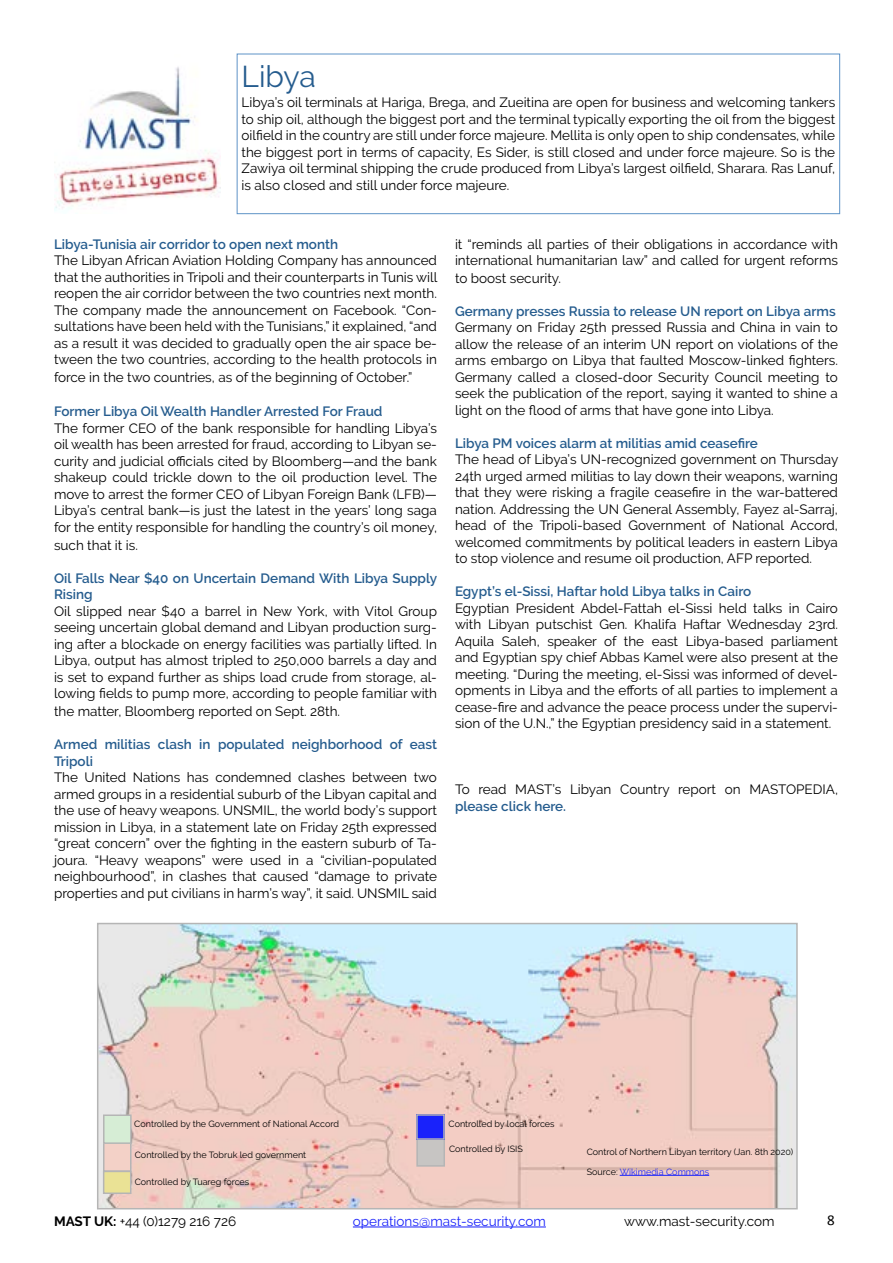
<style>
.page{position:relative;width:893px;height:1263px;background:#fff}
.page>*{position:absolute;margin:0;border:0;box-sizing:border-box;transform-origin:0 0}
.t1{font:30px "Raleway";letter-spacing:-.005em;color:#255c8e}
.t2{font:15px "Calibri";color:#000}
.t3{font:13.5px/16.5px "Raleway";color:#000;text-align:justify}
.t4{font:600 13.5px/16.5px "Raleway";color:#255c8e}
.t5{font:13.5px "Raleway";color:#1922fb}
.t6{font:9px/19.6px "Raleway";color:#000}
.s1{color:#1922fb}
.s2{font-weight:700}
</style>
<div class="page">
<img style="left:100px;top:926px;width:695px;height:280px">
<div style="left:97px;top:923px;width:701px;height:286px;border:2px solid #b5b5b5"></div>
<hr style="left:620px;top:1175px;width:89px;height:1px;background:#1922fb">
<img style="left:106px;top:1117px;width:23px;height:74px">
<div style="left:103px;top:1142px;width:29px;height:30px;border:2px solid #b5b5b5"></div>
<div style="left:103px;top:1114px;width:29px;height:30px;border:2px solid #b5b5b5"></div>
<img style="left:419px;top:1117px;width:23px;height:47px">
<div style="left:416px;top:1138px;width:29px;height:29px;border:2px solid #b5b5b5"></div>
<div style="left:416px;top:1114px;width:29px;height:26px;border:2px solid #b5b5b5"></div>
<div style="left:103px;top:1171px;width:28px;height:23px;border:2px solid #b5b5b5"></div>
<hr style="left:353px;top:1226px;width:193px;height:1px;background:#1922fb">
<div style="left:237px;top:54px;width:603px;height:160px;border:1px solid #5e93c7"></div>
<img style="left:54px;top:67px;width:166px;height:144px">
<h1 class="t1" style="left:242px;top:59px;width:76px">Libya</h1>
<p class="t3" style="left:242px;top:94px;width:595px">Libya’s oil terminals at Hariga, Brega, and Zueitina are open for business and welcoming tankers to ship oil, although the biggest port and the terminal typically exporting the oil from the biggest oilfield in the country are still under force majeure. Mellita is only open to ship condensates, while the biggest port in terms of capacity, Es Sider, is still closed and under force majeure. So is the Zawiya oil terminal shipping the crude produced from Libya’s largest oilfield, Sharara. Ras Lanuf, is also closed and still under force majeure.</p>
<p class="t4" style="left:54px;top:236px;width:286px">Libya-Tunisia air corridor to open next month</p>
<p class="t3" style="left:54px;top:252px;width:385px">The Libyan African Aviation Holding Company has announced that the authorities in Tripoli and their counterparts in Tunis will reopen the air corridor between the two countries next month.<br>The company made the announcement on Facebook. “Con&shy;sultations have been held with the Tunisians,” it explained, “and as a result it was decided to gradually open the air space be&shy;tween the two countries, according to the health protocols in</p>
<p class="t3" style="left:54px;top:369px;width:360px">force in the two countries, as of the beginning of October.”</p>
<p class="t4" style="left:54px;top:403px;width:330px">Former Libya Oil Wealth Handler Arrested For Fraud</p>
<p class="t3" style="left:54px;top:420px;width:385px">The former CEO of the bank responsible for handling Libya’s oil wealth has been arrested for fraud, according to Libyan se&shy;curity and judicial officials cited by Bloomberg—and the bank shakeup could trickle down to the oil production level. The move to arrest the former CEO of Libyan Foreign Bank (LFB)— Libya’s central bank—is just the latest in the years’ long saga for the entity responsible for handling the country’s oil money,</p>
<p class="t3" style="left:54px;top:537px;width:85px">such that it is.</p>
<p class="t4" style="left:54px;top:570px;width:385px">Oil Falls Near $40 on Uncertain Demand With Libya Supply<br>Rising</p>
<p class="t3" style="left:54px;top:603px;width:384px">Oil slipped near $40 a barrel in New York, with Vitol Group seeing uncertain global demand and Libyan production surg&shy;ing after a blockade on energy facilities was partially lifted. In Libya, output has almost tripled to 250,000 barrels a day and is set to expand further as ships load crude from storage, al&shy;lowing fields to pump more, according to people familiar with</p>
<p class="t3" style="left:54px;top:703px;width:288px">the matter, Bloomberg reported on Sept. 28th.</p>
<p class="t4" style="left:54px;top:736px;width:384px">Armed militias clash in populated neighborhood of east<br>Tripoli</p>
<p class="t3" style="left:54px;top:769px;width:385px">The United Nations has condemned clashes between two armed groups in a residential suburb of the Libyan capital and the use of heavy weapons. UNSMIL, the world body’s support mission in Libya, in a statement late on Friday 25th expressed “great concern” over the fighting in the eastern suburb of Ta&shy;joura. “Heavy weapons” were used in a “civilian-populated neighbourhood”, in clashes that caused “damage to private properties and put civilians in harm’s way”, it said. UNSMIL said</p>
<p class="t3" style="left:455px;top:235px;width:384px">it “reminds all parties of their obligations in accordance with international humanitarian law” and called for urgent reforms</p>
<p class="t3" style="left:455px;top:270px;width:108px">to boost security.</p>
<p class="t4" style="left:455px;top:303px;width:382px">Germany presses Russia to release UN report on Libya arms</p>
<p class="t3" style="left:455px;top:319px;width:385px">Germany on Friday 25th pressed Russia and China in vain to allow the release of an interim UN report on violations of the arms embargo on Libya that faulted Moscow-linked fighters.<br>Germany called a closed-door Security Council meeting to seek the publication of the report, saying it wanted to shine a light on the flood of arms that have gone into Libya.</p>
<p class="t4" style="left:455px;top:435px;width:304px">Libya PM voices alarm at militias amid ceasefire</p>
<p class="t3" style="left:455px;top:451px;width:385px">The head of Libya’s UN-recognized government on Thursday 24th urged armed militias to lay down their weapons, warning that they were risking a fragile ceasefire in the war-battered nation. Addressing the UN General Assembly, Fayez al-Sarraj, head of the Tripoli-based Government of National Accord, welcomed commitments by political leaders in eastern Libya to stop violence and resume oil production, AFP reported.</p>
<p class="t4" style="left:455px;top:583px;width:298px">Egypt’s el-Sissi, Haftar hold Libya talks in Cairo</p>
<p class="t3" style="left:455px;top:600px;width:384px">Egyptian President Abdel-Fattah el-Sissi held talks in Cairo with Libyan putschist Gen. Khalifa Haftar Wednesday 23rd.<br>Aquila Saleh, speaker of the east Libya-based parliament and Egyptian spy chief Abbas Kamel were also present at the meeting. “During the meeting, el-Sissi was informed of devel&shy;opments in Libya and the efforts of all parties to implement a cease-fire and advance the peace process under the supervi&shy;sion of the U.N.,” the Egyptian presidency said in a statement.</p>
<p class="t3" style="left:455px;top:781px;width:384px">To read MAST’s Libyan Country report on MASTOPEDIA,</p>
<p class="t4" style="left:455px;top:798px;width:113px">please click here.</p>
<p class="t6" style="left:134px;top:1114px;width:206px">Controlled by the Government of National Accord</p>
<p class="t6" style="left:135px;top:1145px;width:173px">Controlled by the Tobruk led government</p>
<p class="t6" style="left:448px;top:1114px;width:108px">Controlled by local forces</p>
<p class="t6" style="left:449px;top:1139px;width:75px">Controlled by ISIS</p>
<p class="t6" style="left:587px;top:1142px;width:208px">Control of Northern Libyan territory (Jan. 8th 2020)<br>Source: <span class="s1">Wikimedia Commons</span></p>
<p class="t6" style="left:135px;top:1172px;width:116px">Controlled by Tuareg forces</p>
<p class="t3" style="left:54px;top:1213px;width:184px"><span class="s2">MAST UK:</span> +44 (0)1279 216 726</p>
<p class="t5" style="left:353px;top:1213px;width:195px">operations@mast-security.com</p>
<p class="t3" style="left:624px;top:1213px;width:152px">www.mast-security.com</p>
<p class="t2" style="left:827px;top:1210px;width:9px">8</p>
</div>
